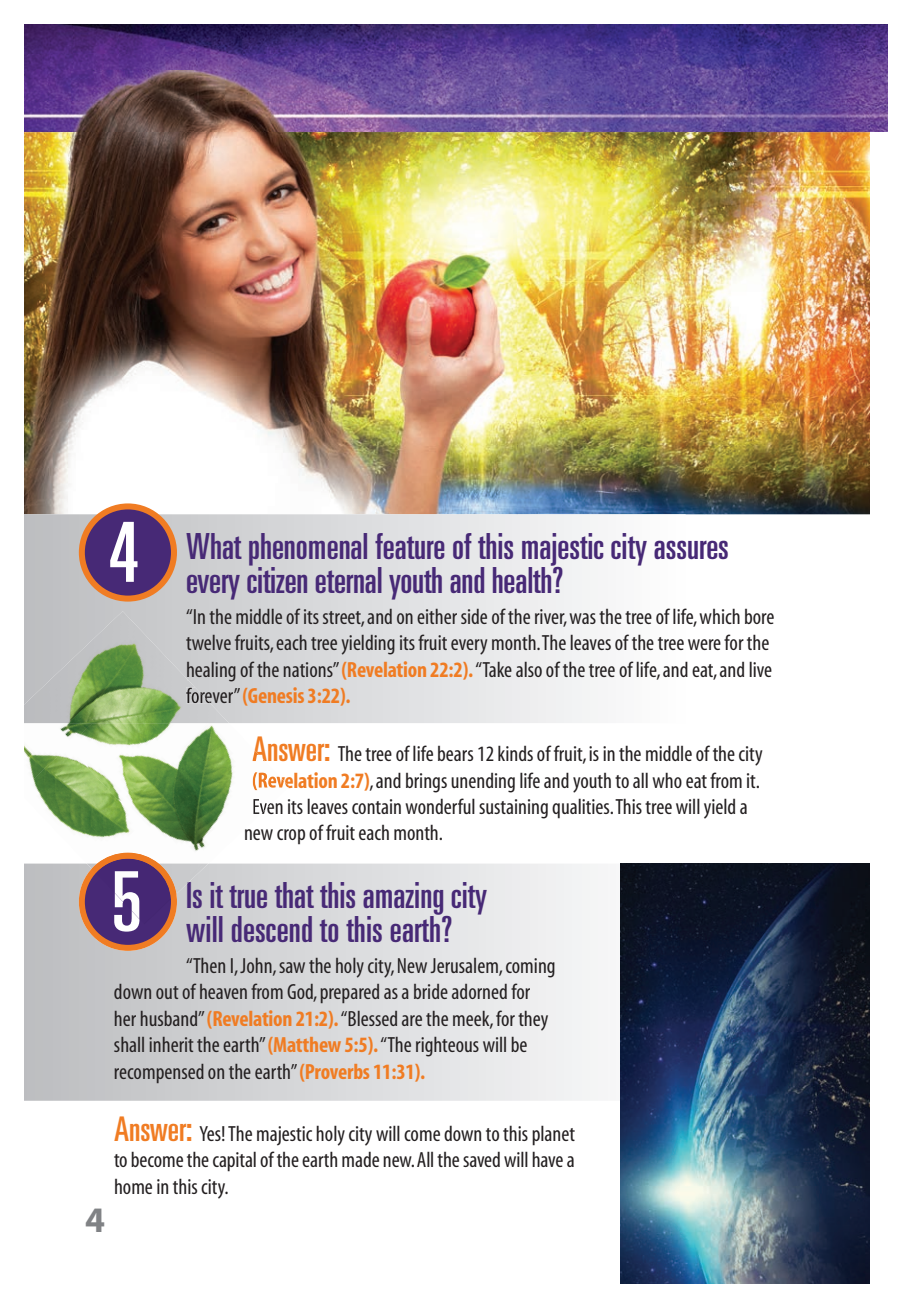
<style>
.page{position:relative;width:912px;height:1308px;background:#fff}
.page>*{position:absolute;margin:0;border:0;box-sizing:border-box;transform-origin:0 0}
.t1{font:ultra-condensed 83px "Univers";color:#fff}
.t2{font:ultra-condensed 36px/34px "Univers";color:#472976}
.t3{font:700 36px "Myriad";color:#808285}
.t4{font:condensed 22px/26.4px "Myriad";color:#231f20}
.s1{font-weight:700;color:#f07c23}
.s2{font-family:"Univers";font-stretch:ultra-condensed;font-size:34px;color:#f07c23}
</style>
<div class="page">
<svg style="left:24px;top:864px;width:597px;height:237px;background:#d9dadc"></svg>
<svg style="left:79px;top:864px;width:98px;height:87px;background:#a0757b"></svg>
<img style="left:621px;top:863px;width:249px;height:421px">
<img style="left:24px;top:24px;width:864px;height:108px">
<img style="left:24px;top:132px;width:493px;height:382px">
<img style="left:517px;top:132px;width:353px;height:382px">
<img style="left:24px;top:71px;width:846px;height:61px">
<svg style="left:24px;top:514px;width:662px;height:209px"></svg>
<div style="left:82px;top:506px;width:92px;height:93px;background:#472976;border-radius:50%"></div>
<div style="left:79px;top:503px;width:98px;height:99px;border:6px solid #f07c23;border-radius:50%"></div>
<img style="left:93px;top:723px;width:193px;height:141px">
<img style="left:24px;top:723px;width:69px;height:24px">
<img style="left:24px;top:747px;width:155px;height:117px">
<img style="left:87px;top:864px;width:121px;height:30px">
<img style="left:96px;top:899px;width:75px;height:25px">
<img style="left:92px;top:853px;width:84px;height:46px">
<svg style="left:252px;top:748px;width:13px;height:13px"></svg>
<img style="left:253px;top:772px;width:36px;height:18px">
<img style="left:253px;top:799px;width:24px;height:20px">
<svg style="left:245px;top:825px;width:4px;height:4px"></svg>
<img style="left:114px;top:871px;width:26px;height:48px">
<img style="left:24px;top:611px;width:205px;height:112px">
<img style="left:186px;top:688px;width:24px;height:15px">
<h1 class="t1" style="left:108px;top:505px;width:32px">4</h1>
<h2 class="t2" style="left:186px;top:529px;width:544px">What phenomenal feature of this majestic city assures every citizen eternal youth and health?</h2>
<p class="t4" style="left:186px;top:604px;width:590px">“In the middle of its street, and on either side of the river, was the tree of life, which bore twelve fruits, each tree yielding its fruit every month.The leaves of the tree were for the healing of the nations” <span class="s1">(Revelation 22:2).</span> “Take also of the tree of life, and eat, and live forever” <span class="s1">(Genesis 3:22).</span></p>
<p class="t4" style="left:252px;top:742px;width:512px"><span class="s2">Answer:</span> The tree of life bears 12 kinds of fruit, is in the middle of the city</p>
<p class="t4" style="left:252px;top:768px;width:510px"><span class="s1">(Revelation 2:7)</span>, and brings unending life and youth to all who eat from it.</p>
<p class="t4" style="left:252px;top:794px;width:497px">Even its leaves contain wonderful sustaining qualities.This tree will yield a</p>
<p class="t4" style="left:244px;top:821px;width:201px">new crop of fruit each month.</p>
<h1 class="t1" style="left:111px;top:854px;width:32px">5</h1>
<h2 class="t2" style="left:186px;top:878px;width:303px">Is it true that this amazing city will descend to this earth?</h2>
<p class="t4" style="left:114px;top:954px;width:443px;text-indent:72px">“Then I, John, saw the holy city, New Jerusalem, coming down out of heaven from God, prepared as a bride adorned for her husband” <span class="s1">(Revelation 21:2).</span> “Blessed are the meek, for they shall inherit the earth” <span class="s1">(Matthew 5:5).</span> “The righteous will be recompensed on the earth” <span class="s1">(Proverbs 11:31).</span></p>
<h2 class="t3" style="left:85px;top:1202px;width:21px">4</h2>
<p class="t4" style="left:114px;top:1121px;width:463px;text-align:justify"><span class="s2">Answer:</span> Yes! The majestic holy city will come down to this planet to become the capital of the earth made new. All the saved will have a home in this city.</p>
</div>
